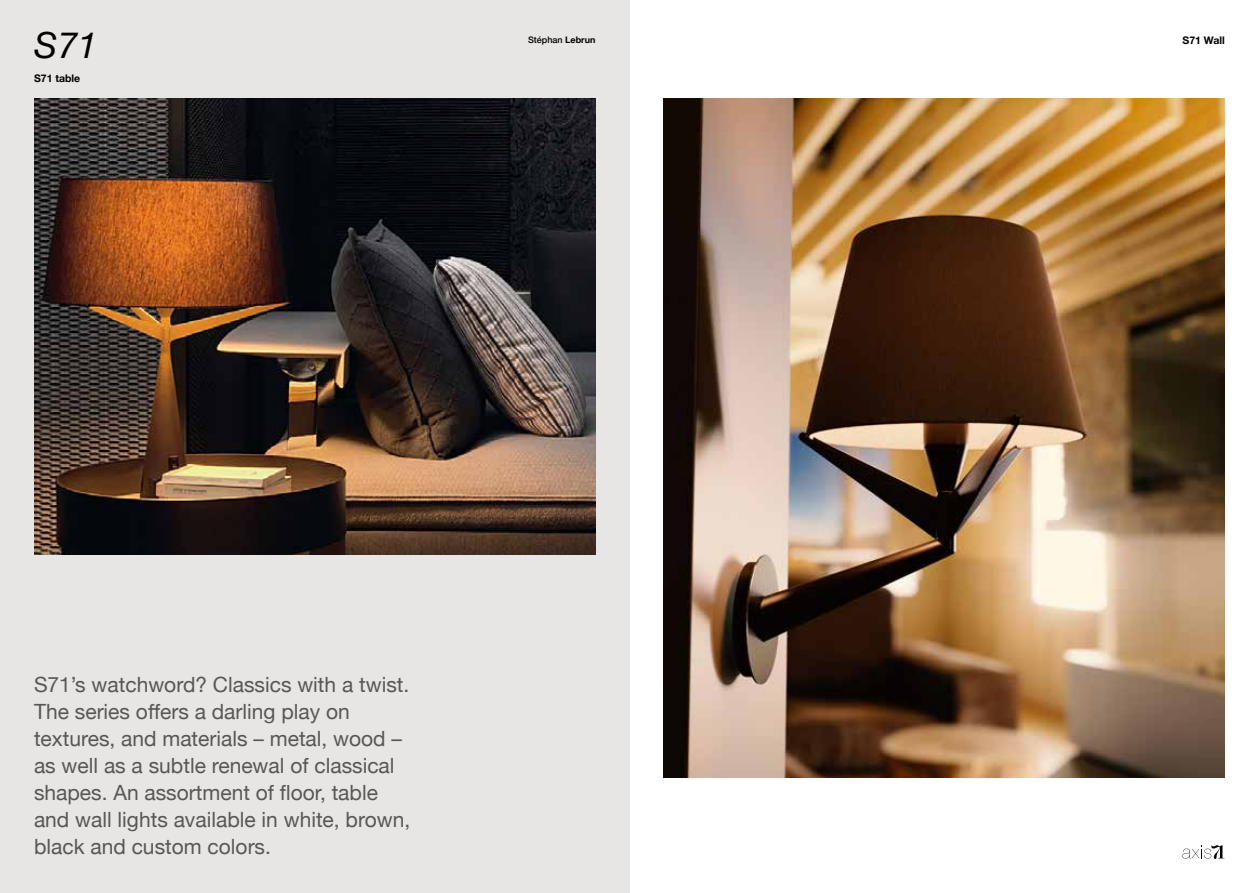
<style>
.page{position:relative;width:1259px;height:893px;background:#fff}
.page>*{position:absolute;margin:0;border:0;box-sizing:border-box;transform-origin:0 0}
.t1{font:italic 36px "Helvetica Neue";color:#000}
.t2{font:21px/27px "Helvetica Neue";color:#575756}
.t3{font:700 10.5px "Helvetica Neue";color:#000}
.t4{font:500 9px "Helvetica Neue";color:#000}
.s1{font-weight:700}
</style>
<div class="page">
<svg style="left:1182px;top:845px;width:43px;height:14px"></svg>
<div style="left:0;top:0;width:629px;height:893px;background:#e8e6e5"></div>
<img style="left:663px;top:98px;width:562px;height:679px">
<img style="left:34px;top:98px;width:561px;height:457px">
<h1 class="t1" style="left:34px;top:19px;width:65px">S71</h1>
<p class="t4" style="left:528px;top:32px;width:69px">Stéphan <span class="s1">Lebrun</span></p>
<p class="t3" style="left:1182px;top:32px;width:44px">S71 Wall</p>
<p class="t3" style="left:34px;top:70px;width:48px">S71 table</p>
<p class="t2" style="left:34px;top:672px;width:378px">S71’s watchword? Classics with a twist.<br>The series offers a darling play on textures, and materials – metal, wood – as well as a subtle renewal of classical shapes. An assortment of floor, table and wall lights available in white, brown, black and custom colors.</p>
</div>
